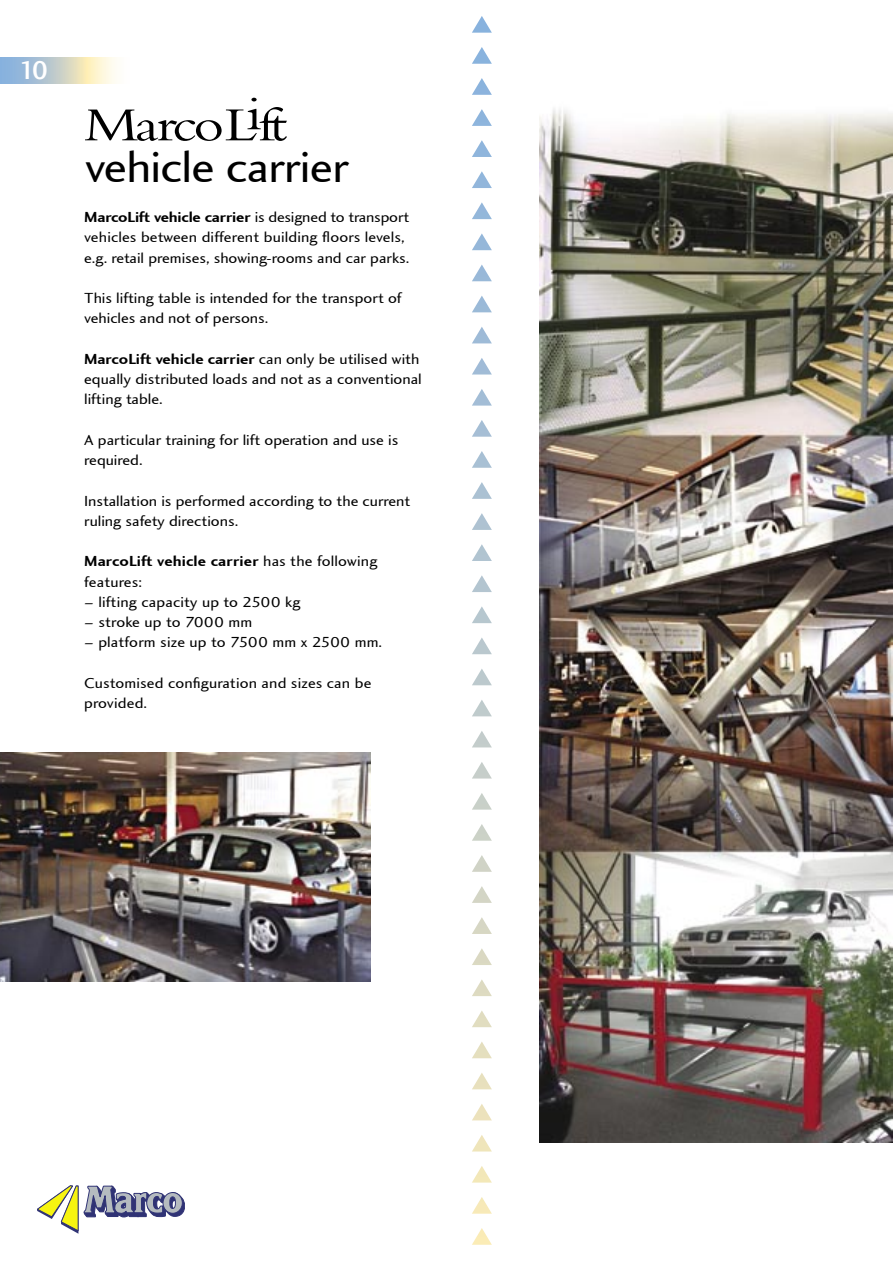
<style>
.page{position:relative;width:893px;height:1263px;background:#fff}
.page>*{position:absolute;margin:0;border:0;box-sizing:border-box;transform-origin:0 0}
.t1{font:45px "Charlotte Sans Book Let Plain";letter-spacing:-.015em;color:#000;scale:1.1 1}
.t2{font:27px "Charlotte Sans Medium Let Plain";color:#fff}
.t3{font:15px/20.2px "Charlotte Sans Book Let Plain";color:#000;scale:1.1 1}
.t4{font:15px "Charlotte Sans Bold Let Plain";color:#000;scale:1.1 1}
.s1{font-family:"Charlotte Sans Book Let Plain"}
</style>
<div class="page">
<svg style="left:472px;top:16px;width:20px;height:17px"></svg>
<svg style="left:472px;top:47px;width:20px;height:17px"></svg>
<svg style="left:472px;top:78px;width:20px;height:17px"></svg>
<svg style="left:472px;top:109px;width:20px;height:17px"></svg>
<svg style="left:472px;top:140px;width:20px;height:17px"></svg>
<svg style="left:472px;top:171px;width:20px;height:17px"></svg>
<svg style="left:472px;top:202px;width:20px;height:17px"></svg>
<svg style="left:472px;top:233px;width:20px;height:17px"></svg>
<svg style="left:472px;top:265px;width:20px;height:16px"></svg>
<svg style="left:472px;top:296px;width:20px;height:16px"></svg>
<svg style="left:472px;top:327px;width:20px;height:16px"></svg>
<svg style="left:472px;top:358px;width:20px;height:16px"></svg>
<svg style="left:472px;top:389px;width:20px;height:17px"></svg>
<svg style="left:472px;top:420px;width:20px;height:17px"></svg>
<svg style="left:472px;top:451px;width:20px;height:17px"></svg>
<svg style="left:472px;top:482px;width:20px;height:17px"></svg>
<svg style="left:472px;top:513px;width:20px;height:17px"></svg>
<svg style="left:472px;top:544px;width:20px;height:17px"></svg>
<svg style="left:472px;top:575px;width:20px;height:17px"></svg>
<svg style="left:472px;top:606px;width:20px;height:17px"></svg>
<svg style="left:472px;top:638px;width:20px;height:16px"></svg>
<svg style="left:472px;top:669px;width:20px;height:16px"></svg>
<svg style="left:472px;top:700px;width:20px;height:16px"></svg>
<svg style="left:472px;top:731px;width:20px;height:16px"></svg>
<svg style="left:472px;top:762px;width:20px;height:16px"></svg>
<svg style="left:472px;top:793px;width:20px;height:17px"></svg>
<svg style="left:472px;top:824px;width:20px;height:17px"></svg>
<svg style="left:472px;top:855px;width:20px;height:17px"></svg>
<svg style="left:472px;top:886px;width:20px;height:17px"></svg>
<svg style="left:472px;top:917px;width:20px;height:17px"></svg>
<svg style="left:472px;top:948px;width:20px;height:17px"></svg>
<svg style="left:472px;top:979px;width:20px;height:17px"></svg>
<svg style="left:472px;top:1011px;width:20px;height:16px"></svg>
<svg style="left:472px;top:1042px;width:20px;height:16px"></svg>
<svg style="left:472px;top:1073px;width:20px;height:16px"></svg>
<svg style="left:472px;top:1104px;width:20px;height:16px"></svg>
<svg style="left:472px;top:1135px;width:20px;height:16px"></svg>
<svg style="left:472px;top:1166px;width:20px;height:16px"></svg>
<svg style="left:472px;top:1197px;width:20px;height:17px"></svg>
<svg style="left:472px;top:1228px;width:20px;height:17px"></svg>
<svg style="left:85px;top:98px;width:202px;height:43px"></svg>
<svg style="left:37px;top:1185px;width:41px;height:49px"></svg>
<svg style="left:84px;top:1185px;width:101px;height:33px"></svg>
<svg style="left:0;top:58px;width:116px;height:25px"></svg>
<img style="left:539px;top:109px;width:354px;height:1033px">
<img style="left:0;top:752px;width:371px;height:230px">
<h2 class="t2" style="left:19px;top:55px;width:30px">10</h2>
<h1 class="t1" style="left:85px;top:141px;width:242px">vehicle carrier</h1>
<p class="t4" style="left:84px;top:208px;width:297px">MarcoLift vehicle carrier <span class="s1">is designed to transport</span></p>
<p class="t3" style="left:84px;top:228px;width:297px">vehicles between different building floors levels, e.g. retail premises, showing-rooms and car parks.</p>
<p class="t3" style="left:84px;top:288px;width:290px">This lifting table is intended for the transport of vehicles and not of persons.</p>
<p class="t4" style="left:84px;top:350px;width:306px">MarcoLift vehicle carrier <span class="s1">can only be utilised with</span></p>
<p class="t3" style="left:84px;top:369px;width:308px">equally distributed loads and not as a conventional lifting table.</p>
<p class="t3" style="left:84px;top:430px;width:287px">A particular training for lift operation and use is required.</p>
<p class="t3" style="left:84px;top:491px;width:298px">Installation is performed according to the current ruling safety directions.</p>
<p class="t4" style="left:84px;top:553px;width:268px">MarcoLift vehicle carrier <span class="s1">has the following</span></p>
<p class="t3" style="left:84px;top:572px;width:54px">features:</p>
<p class="t3" style="left:84px;top:592px;width:198px">– lifting capacity up to 2500 kg</p>
<p class="t3" style="left:84px;top:612px;width:154px">– stroke up to 7000 mm</p>
<p class="t3" style="left:84px;top:633px;width:272px">– platform size up to 7500 mm x 2500 mm.</p>
<p class="t3" style="left:84px;top:673px;width:263px">Customised configuration and sizes can be provided.</p>
</div>
